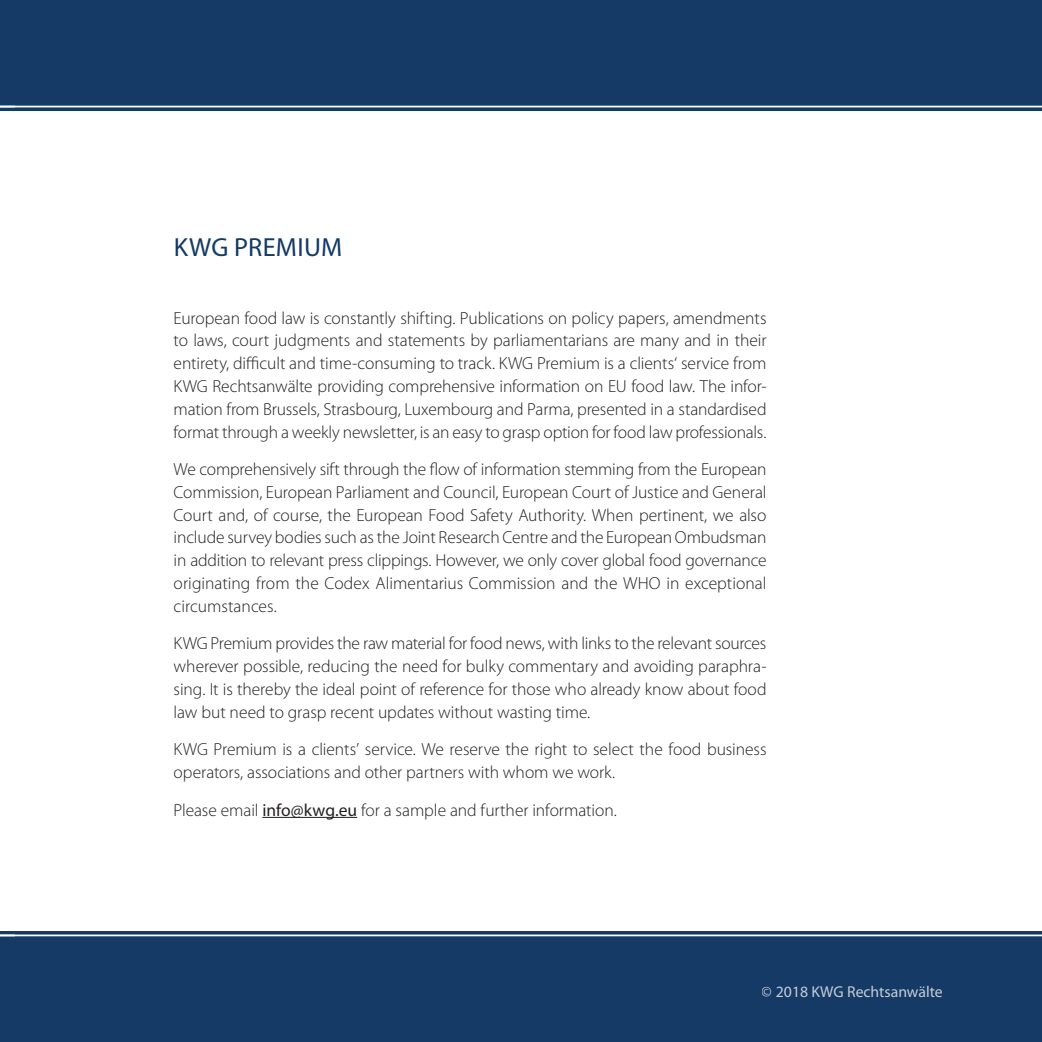
<style>
.page{position:relative;width:1042px;height:1042px;background:#fff}
.page>*{position:absolute;margin:0;border:0;box-sizing:border-box;transform-origin:0 0}
.t1{font:26.25px "Myriad Pro";letter-spacing:.01em;color:#143a65}
.t2{font:300 17.5px/22.8px "Myriad Pro";letter-spacing:-.005em;color:#231f20;text-align:justify}
.t3{font:15.75px "Myriad Pro";color:#fff}
.s1{font-weight:400}
</style>
<div class="page">
<div style="left:0;top:0;width:1042px;height:110px;background:#143a65"></div>
<div style="left:0;top:931px;width:1042px;height:111px;background:#143a65"></div>
<hr style="left:0;top:106px;width:1042px;height:1px;background:#fff">
<hr style="left:0;top:934px;width:1042px;height:2px;background:#fff">
<hr style="left:262px;top:817px;width:95px;height:1px;background:#231f20">
<h1 class="t1" style="left:174px;top:233px;width:170px">KWG PREMIUM</h1>
<p class="t2" style="left:174px;top:307px;width:594px">European food law is constantly shifting. Publications on policy papers, amendments to laws, court judgments and statements by parliamentarians are many and in their entirety, difficult and time-consuming to track. KWG Premium is a clients‘ service from KWG Rechtsanwälte providing comprehensive information on EU food law. The infor&shy;mation from Brussels, Strasbourg, Luxembourg and Parma, presented in a standardised format through a weekly newsletter, is an easy to grasp option for food law professionals.</p>
<p class="t2" style="left:174px;top:458px;width:594px">We comprehensively sift through the flow of information stemming from the European Commission, European Parliament and Council, European Court of Justice and General Court and, of course, the European Food Safety Authority. When pertinent, we also include survey bodies such as the Joint Research Centre and the European Ombudsman in addition to relevant press clippings. However, we only cover global food governance originating from the Codex Alimentarius Commission and the WHO in exceptional circumstances.</p>
<p class="t2" style="left:174px;top:632px;width:594px">KWG Premium provides the raw material for food news, with links to the relevant sources wherever possible, reducing the need for bulky commentary and avoiding paraphra&shy;sing. It is thereby the ideal point of reference for those who already know about food law but need to grasp recent updates without wasting time.</p>
<p class="t2" style="left:174px;top:738px;width:594px">KWG Premium is a clients’ service. We reserve the right to select the food business operators, associations and other partners with whom we work.</p>
<p class="t2" style="left:174px;top:798px;width:445px">Please email <span class="s1">info@kwg.eu</span> for a sample and further information.</p>
<p class="t3" style="left:762px;top:983px;width:182px">© 2018 KWG Rechtsanwälte</p>
</div>
